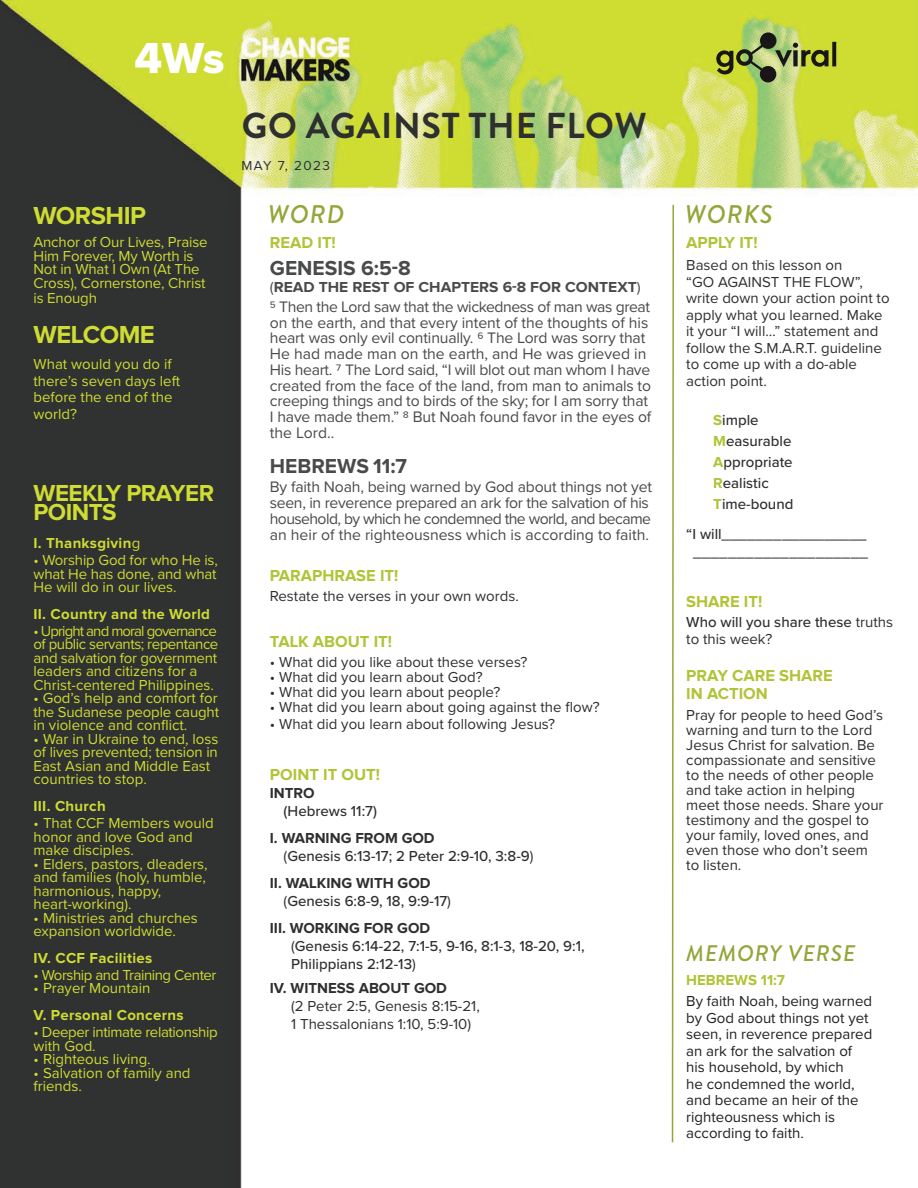
<style>
.page{position:relative;width:918px;height:1188px;background:#fff}
.page>*{position:absolute;margin:0;border:0;box-sizing:border-box;transform-origin:0 0}
.t1{font:45px "Proxima Nova Extrabld";color:#fff}
.t2{font:700 36px "Brandon Grotesque";letter-spacing:.02em;color:#2e2f2f}
.t3{font:700 25.5px "Proxima Nova";letter-spacing:-.02em;color:#cedc33}
.t4{font:italic 500 25.5px "Brandon Grotesque";letter-spacing:.04em;color:#94a63a}
.t5{font:700 24px/19.8px "Proxima Nova";letter-spacing:-.02em;color:#cedc33}
.t6{font:italic 500 22.5px "Brandon Grotesque";letter-spacing:.04em;color:#94a63a}
.t7{font:700 21px "Proxima Nova";color:#494a4a}
.t8{font:700 16.5px/18px "Proxima Nova";color:#b0c436}
.t9{font:15.75px/15.8px "Proxima Nova";letter-spacing:-.01em;color:#494a4a}
.t10{font:15px/15px "Proxima Nova";color:#2e2f2f}
.t11{font:15px/13.5px "Proxima Nova";color:#cedc33}
.t12{font:500 15px/18px "Proxima Nova";color:#2e2f2f}
.t13{font:15px/16.5px "Proxima Nova";color:#231f20}
.t14{font:15px/13.5px "Proxima Nova";letter-spacing:-.02em;color:#cedc33}
.t15{font:700 15px "Proxima Nova";letter-spacing:.02em;color:#cedc33}
.t16{font:700 15px "Proxima Nova";color:#494a4a;scale:1.04 1}
.t17{font:15px/13.5px "Proxima Nova";letter-spacing:-.025em;color:#cedc33}
.t18{font:15px "Proxima Nova";letter-spacing:-.03em;color:#cedc33}
.t19{font:700 15px "Proxima Nova";color:#2e2f2f}
.t20{font:700 15px "Proxima Nova";color:#b0c436}
.t21{font:13.5px "Proxima Nova";letter-spacing:.1em;color:#2e2f2f}
.s1{font-weight:400}
.s2{font-weight:700}
.s3{font-weight:700;color:#b0c436}
</style>
<div class="page">
<img style="left:0;top:0;width:918px;height:1188px">
<svg style="left:671px;top:203px;width:4px;height:941px"></svg>
<svg style="left:716px;top:32px;width:120px;height:50px;background:#9ba947"></svg>
<h1 class="t1" style="left:134px;top:32px;width:92px">4Ws</h1>
<h3 class="t3" style="left:33px;top:204px;width:114px">WORSHIP</h3>
<p class="t11" style="left:33px;top:235px;width:176px">Anchor of Our Lives, Praise<br>Him Forever, My Worth is<br>Not in What I Own (At The<br>Cross), Cornerstone, Christ</p>
<p class="t11" style="left:33px;top:291px;width:65px">is Enough</p>
<h3 class="t3" style="left:33px;top:323px;width:123px">WELCOME</h3>
<p class="t11" style="left:33px;top:355px;width:148px;line-height:16.5px">What would you do if there’s seven days left before the end of the world?</p>
<h3 class="t5" style="left:33px;top:484px;width:182px">WEEKLY PRAYER<br>POINTS</h3>
<p class="t15" style="left:33px;top:536px;width:108px">I. Thanksgivin<span class="s1">g</span></p>
<p class="t11" style="left:33px;top:553px;width:186px;text-align:justify">• Worship God for who He is, what He has done, and what He will do in our lives.</p>
<p class="t15" style="left:33px;top:607px;width:178px">II. Country and the World</p>
<p class="t14" style="left:33px;top:623px;width:186px">• Upright and moral governance of public servants; repentance and salvation for government leaders and citizens for a<br>Christ-centered Philippines.</p>
<p class="t11" style="left:33px;top:691px;width:187px;text-align:justify">• God’s help and comfort for the Sudanese people caught in violence and conflict.</p>
<p class="t11" style="left:33px;top:731px;width:186px">• War in Ukraine to end, loss of lives prevented; tension in<br>East Asian and Middle East countries to stop.</p>
<p class="t15" style="left:33px;top:799px;width:74px">III. Church</p>
<p class="t11" style="left:33px;top:816px;width:182px">• That CCF Members would honor and love God and make disciples.</p>
<p class="t11" style="left:33px;top:856px;width:176px">• Elders, pastors, dleaders, and families (holy, humble, harmonious, happy, heart-working).</p>
<p class="t11" style="left:33px;top:910px;width:166px">• Ministries and churches expansion worldwide.</p>
<p class="t15" style="left:33px;top:951px;width:120px">IV. CCF Facilities</p>
<p class="t18" style="left:33px;top:964px;width:185px">• Worship and Training Center</p>
<p class="t11" style="left:33px;top:981px;width:118px">• Prayer Mountain</p>
<p class="t15" style="left:33px;top:1008px;width:152px">V. Personal Concerns</p>
<p class="t17" style="left:33px;top:1025px;width:186px">• Deeper intimate relationship with God.</p>
<p class="t11" style="left:33px;top:1052px;width:119px">• Righteous living.</p>
<p class="t11" style="left:33px;top:1065px;width:159px">• Salvation of family and friends.</p>
<h2 class="t2" style="left:242px;top:100px;width:407px">GO AGAINST THE FLOW</h2>
<p class="t21" style="left:242px;top:156px;width:90px">MAY 7, 2023</p>
<h3 class="t4" style="left:268px;top:196px;width:78px">WORD</h3>
<p class="t8" style="left:270px;top:235px;width:67px">READ IT!</p>
<h3 class="t7" style="left:270px;top:258px;width:142px">GENESIS 6:5-8</h3>
<p class="t16" style="left:270px;top:280px;width:358px"><span class="s1">(</span>READ THE REST OF CHAPTERS 6-8 FOR CONTEXT<span class="s1">)</span></p>
<p class="t9" style="left:270px;top:298px;width:383px">5 Then the Lord saw that the wickedness of man was great on the earth, and that every intent of the thoughts of his heart was only evil continually. 6 The Lord was sorry that He had made man on the earth, and He was grieved in His heart. 7 The Lord said, “I will blot out man whom I have created from the face of the land, from man to animals to creeping things and to birds of the sky; for I am sorry that I have made them.” 8 But Noah found favor in the eyes of the Lord..</p>
<h3 class="t7" style="left:270px;top:456px;width:139px">HEBREWS 11:7</h3>
<p class="t9" style="left:270px;top:479px;width:384px">By faith Noah, being warned by God about things not yet seen, in reverence prepared an ark for the salvation of his household, by which he condemned the world, and became an heir of the righteousness which is according to faith.</p>
<p class="t8" style="left:270px;top:567px;width:130px">PARAPHRASE IT!</p>
<p class="t10" style="left:270px;top:588px;width:250px">Restate the verses in your own words.</p>
<p class="t8" style="left:270px;top:633px;width:124px">TALK ABOUT IT!</p>
<p class="t10" style="left:270px;top:654px;width:259px">• What did you like about these verses?</p>
<p class="t10" style="left:270px;top:669px;width:214px">• What did you learn about God?</p>
<p class="t10" style="left:270px;top:684px;width:232px">• What did you learn about people?</p>
<p class="t10" style="left:270px;top:699px;width:331px">• What did you learn about going against the flow?</p>
<p class="t10" style="left:270px;top:716px;width:287px">• What did you learn about following Jesus?</p>
<p class="t8" style="left:270px;top:766px;width:112px">POINT IT OUT!</p>
<p class="t19" style="left:270px;top:786px;width:46px">INTRO</p>
<p class="t12" style="left:284px;top:801px;width:95px">(Hebrews 11:7)</p>
<p class="t12" style="left:284px;top:828px;width:251px;text-indent:-14px"><span class="s2">I. WARNING FROM GOD<br></span><span class="s1">(</span>Genesis 6:13-17; 2 Peter 2:9-10, 3:8-9<span class="s1">)</span></p>
<p class="t12" style="left:284px;top:873px;width:169px;text-indent:-14px"><span class="s2">II. WALKING WITH GOD </span><span class="s1">(</span>Genesis 6:8-9, 18, 9:9-17<span class="s1">)</span></p>
<p class="t12" style="left:291px;top:918px;width:295px;text-indent:-21px"><span class="s2">III. WORKING FOR GOD<br></span><span class="s1">(</span>Genesis 6:14-22, 7:1-5, 9-16, 8:1-3, 18-20, 9:1,<br>Philippians 2:12-13<span class="s1">)</span></p>
<p class="t19" style="left:270px;top:981px;width:179px">IV. WITNESS ABOUT GOD</p>
<p class="t10" style="left:291px;top:996px;width:190px;line-height:18px">(2 Peter 2:5, Genesis 8:15-21,<br>1 Thessalonians 1:10, 5:9-10)</p>
<h3 class="t4" style="left:685px;top:196px;width:89px">WORKS</h3>
<p class="t8" style="left:686px;top:235px;width:73px">APPLY IT!</p>
<p class="t10" style="left:686px;top:256px;width:205px;line-height:16.5px">Based on this lesson on<br>“GO AGAINST THE FLOW”, write down your action point to apply what you learned. Make it your “I will…” statement and follow the S.M.A.R.T. guideline to come up with a do-able action point.</p>
<p class="t12" style="left:713px;top:409px;width:82px;line-height:21px"><span class="s3">S</span>imple<br><span class="s3">M</span>easurable<br><span class="s3">A</span>ppropriate<br><span class="s3">R</span>ealistic<br><span class="s3">T</span>ime-bound</p>
<p class="t12" style="left:686px;top:524px;width:183px;text-align:center">“I will_________________ ____________________</p>
<p class="t8" style="left:686px;top:593px;width:78px">SHARE IT!</p>
<p class="t12" style="left:686px;top:614px;width:208px;line-height:16.5px">Who will you share these <span class="s1">truths to this week?</span></p>
<p class="t8" style="left:686px;top:667px;width:148px">PRAY CARE SHARE<br>IN ACTION</p>
<p class="t10" style="left:686px;top:706px;width:199px">Pray for people to heed God’s warning and turn to the Lord<br>Jesus Christ for salvation. Be compassionate and sensitive to the needs of other people and take action in helping meet those needs. Share your testimony and the gospel to your family, loved ones, and even those who don’t seem to listen.</p>
<h3 class="t6" style="left:686px;top:938px;width:171px">MEMORY VERSE</h3>
<p class="t20" style="left:686px;top:973px;width:100px">HEBREWS 11:7</p>
<p class="t13" style="left:686px;top:993px;width:188px">By faith Noah, being warned by God about things not yet seen, in reverence prepared an ark for the salvation of his household, by which<br>he condemned the world, and became an heir of the righteousness which is according to faith.</p>
</div>
